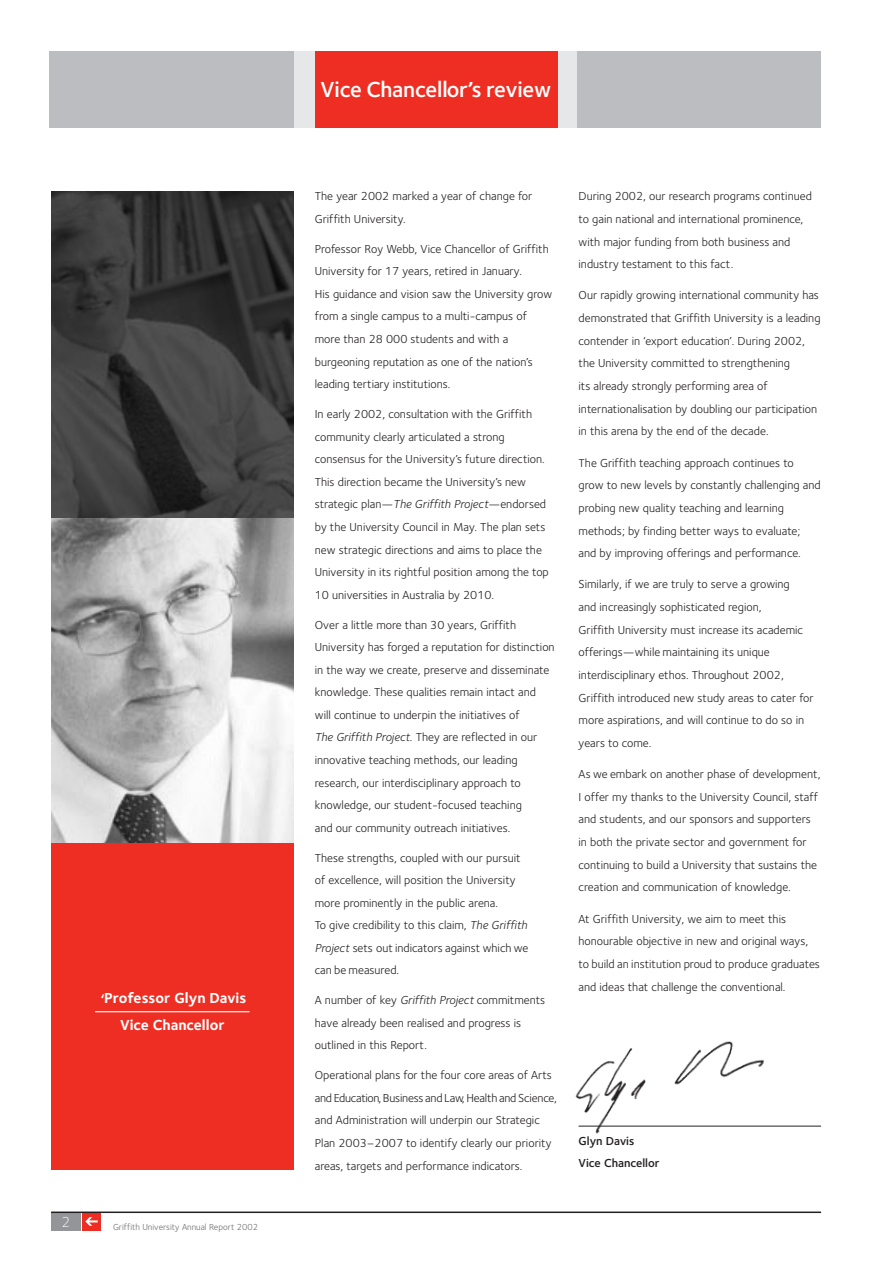
<style>
.page{position:relative;width:893px;height:1262px;background:#fff}
.page>*{position:absolute;margin:0;border:0;box-sizing:border-box;transform-origin:0 0}
.t1{font:600 22.5px "Foundry Sterling";letter-spacing:-.005em;color:#fff}
.t2{font:700 15px/26.5px "Foundry Sterling";color:#fff;text-align:center}
.t3{font:300 15px "Foundry Sterling";color:#fff}
.t4{font:12px/22.6px "Foundry Sterling";color:#231f20}
.t5{font:600 12px/22.5px "Foundry Sterling";color:#231f20}
.t6{font:9px "Foundry Sterling";color:#6c6d70}
.s1{font-family:"Courier";font-weight:400}
.s2{font-style:italic}
</style>
<div class="page">
<div style="left:293px;top:51px;width:285px;height:77px;background:#e6e7e9"></div>
<div style="left:49px;top:51px;width:244px;height:77px;background:#bcbdc0"></div>
<div style="left:577px;top:51px;width:244px;height:77px;background:#bcbdc0"></div>
<div style="left:315px;top:51px;width:242px;height:77px;background:#ee2e22"></div>
<div style="left:51px;top:1212px;width:30px;height:18px;background:#939598"></div>
<div style="left:82px;top:1212px;width:19px;height:18px;background:#ee2e22"></div>
<hr style="left:51px;top:1211px;width:770px;height:2px;background:#231f20">
<svg style="left:85px;top:1217px;width:13px;height:8px"></svg>
<hr style="left:578px;top:1125px;width:243px;height:1px;background:#231f20">
<img style="left:51px;top:517px;width:242px;height:326px">
<div style="left:51px;top:843px;width:242px;height:326px;background:#ee2e22"></div>
<img style="left:51px;top:191px;width:242px;height:326px">
<hr style="left:95px;top:1011px;width:155px;height:1px;background:#fff">
<img style="left:575px;top:1041px;width:194px;height:93px">
<p class="t2" style="left:98px;top:986px;width:150px"><span class="s1">‘</span>Professor Glyn Davis<br>Vice Chancellor</p>
<p class="t3" style="left:61px;top:1215px;width:10px">2</p>
<p class="t6" style="left:113px;top:1223px;width:146px">Griffith University Annual Report 2002</p>
<h1 class="t1" style="left:320px;top:81px;width:232px">Vice Chancellor’s review</h1>
<p class="t4" style="left:315px;top:186px;width:219px">The year 2002 marked a year of change for<br>Griffith University.</p>
<p class="t4" style="left:315px;top:238px;width:239px">Professor Roy Webb, Vice Chancellor of Griffith University for 17 years, retired in January.<br>His guidance and vision saw the University grow from a single campus to a multi-campus of more than 28 000 students and with a burgeoning reputation as one of the nation’s leading tertiary institutions.</p>
<p class="t4" style="left:315px;top:404px;width:235px">In early 2002, consultation with the Griffith community clearly articulated a strong consensus for the University’s future direction.<br>This direction became the University’s new strategic plan—<span class="s2">The Griffith Project</span>—endorsed by the University Council in May. The plan sets new strategic directions and aims to place the University in its rightful position among the top 10 universities in Australia by 2010.</p>
<p class="t4" style="left:315px;top:614px;width:241px">Over a little more than 30 years, Griffith University has forged a reputation for distinction in the way we create, preserve and disseminate knowledge. These qualities remain intact and will continue to underpin the initiatives of<br><span class="s2">The Griffith Project</span>. They are reflected in our innovative teaching methods, our leading research, our interdisciplinary approach to knowledge, our student-focused teaching<br>and our community outreach initiatives.</p>
<p class="t4" style="left:315px;top:847px;width:215px">These strengths, coupled with our pursuit of excellence, will position the University more prominently in the public arena.<br>To give credibility to this claim, <span class="s2">The Griffith Project</span> sets out indicators against which we can be measured.</p>
<p class="t4" style="left:315px;top:990px;width:232px">A number of key <span class="s2">Griffith Project</span> commitments have already been realised and progress is outlined in this Report.</p>
<p class="t4" style="left:315px;top:1065px;width:244px">Operational plans for the four core areas of Arts and Education, Business and Law, Health and Science, and Administration will underpin our Strategic Plan 2003–2007 to identify clearly our priority areas, targets and performance indicators.</p>
<p class="t4" style="left:578px;top:186px;width:235px">During 2002, our research programs continued to gain national and international prominence, with major funding from both business and industry testament to this fact.</p>
<p class="t4" style="left:578px;top:285px;width:243px">Our rapidly growing international community has demonstrated that Griffith University is a leading contender in ‘export education’. During 2002, the University committed to strengthening<br>its already strongly performing area of internationalisation by doubling our participation in this arena by the end of the decade.</p>
<p class="t4" style="left:578px;top:452px;width:243px">The Griffith teaching approach continues to grow to new levels by constantly challenging and probing new quality teaching and learning methods; by finding better ways to evaluate; and by improving offerings and performance.</p>
<p class="t4" style="left:578px;top:574px;width:236px">Similarly, if we are truly to serve a growing<br>and increasingly sophisticated region,<br>Griffith University must increase its academic offerings—while maintaining its unique interdisciplinary ethos. Throughout 2002, Griffith introduced new study areas to cater for more aspirations, and will continue to do so in years to come.</p>
<p class="t4" style="left:578px;top:764px;width:244px">As we embark on another phase of development, I offer my thanks to the University Council, staff and students, and our sponsors and supporters in both the private sector and government for continuing to build a University that sustains the creation and communication of knowledge.</p>
<p class="t4" style="left:578px;top:908px;width:243px">At Griffith University, we aim to meet this honourable objective in new and original ways, to build an institution proud to produce graduates and ideas that challenge the conventional.</p>
<p class="t5" style="left:578px;top:1130px;width:83px">Glyn Davis<br>Vice Chancellor</p>
</div>
